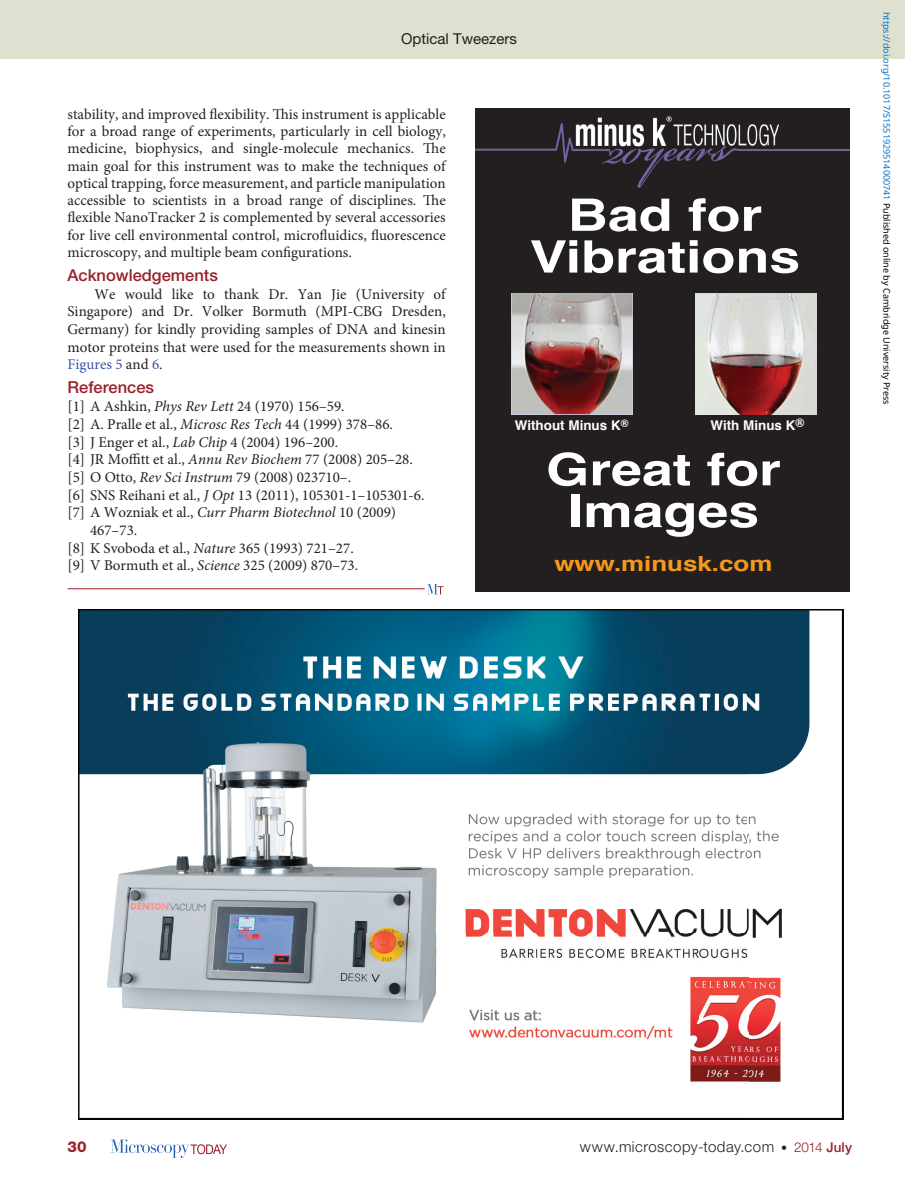
<style>
.page{position:relative;width:905px;height:1188px;background:#fff}
.page>*{position:absolute;margin:0;border:0;box-sizing:border-box;transform-origin:0 0}
.t1{font:700 44.7px/41.7px "Helvetica";color:#fff;text-align:center;scale:1.24 1}
.t2{font:700 20.85px "Helvetica";color:#f7981d;scale:1.24 1}
.pAckTitle{font:500 16.5px "Helvetica Neue LT Std";color:#98212a}
.pRefTitle{font:500 16.5px "Helvetica Neue LT Std";color:#98212a}
.pFirstpara{font:15px/17.2px "Minion Pro";color:#231f20;text-align:justify}
.pReference{font:15px/17.7px "Minion Pro";color:#231f20}
.pAckpara{font:15px/17.7px "Minion Pro";color:#231f20;text-align:justify}
.pReferenceLast{font:15px "Minion Pro";color:#231f20}
.t3{font:300 15px "Helvetica Neue LT Std";letter-spacing:.03em;color:#231f20}
.t4{font:15px "Helvetica Neue LT Std";color:#231f20}
.t5{font:800 15px "Helvetica Neue LT Std";color:#98212a}
.t6{font:700 13.5px "Helvetica";color:#fff}
.t7{font:9px "Noto Sans";color:#0172cf}
.s1{color:#3a53a3}
.s2{font-style:italic}
.s3{color:#000}
.s4{font-size:12px}
.s5{font-size:13.5px;color:#98212a}
.s6{font-weight:500;font-size:13.5px;color:#98212a}
</style>
<div class="page">
<div style="left:0;top:0;width:904px;height:58px;background:#dfe1d0"></div>
<svg style="left:111px;top:1139px;width:116px;height:19px"></svg>
<hr style="left:68px;top:588px;width:356px;height:1px;background:#98212a">
<svg style="left:427px;top:584px;width:16px;height:10px"></svg>
<img style="left:78px;top:609px;width:765px;height:510px">
<div style="left:475px;top:108px;width:374px;height:484px;background:#231f20"></div>
<img style="left:512px;top:294px;width:120px;height:120px">
<img style="left:695px;top:294px;width:121px;height:120px">
<img style="left:475px;top:116px;width:374px;height:72px">
<p class="t4" style="left:401px;top:30px;width:117px">Optical Tweezers</p>
<p class="pFirstpara" style="left:68px;top:106px;width:380px">stability, and improved flexibility. This instrument is applicable for a broad range of experiments, particularly in cell biology, medicine, biophysics, and single-molecule mechanics. The main goal for this instrument was to make the techniques of optical trapping, force measurement, and particle manipulation accessible to scientists in a broad range of disciplines. The flexible NanoTracker 2 is complemented by several accessories for live cell environmental control, microfluidics, fluorescence microscopy, and multiple beam configurations.</p>
<p class="pAckTitle" style="left:68px;top:265px;width:152px">Acknowledgements</p>
<p class="pAckpara" style="left:68px;top:285px;width:380px;text-indent:27px">We would like to thank Dr. Yan Jie (University of Singapore) and Dr. Volker Bormuth (MPI-CBG Dresden, Germany) for kindly providing samples of DNA and kinesin motor proteins that were used for the measurements shown in <span class="s1">Figures 5</span> and <span class="s1">6</span>.</p>
<p class="pRefTitle" style="left:68px;top:378px;width:88px">References</p>
<p class="pReference" style="left:68px;top:398px;width:279px">[1] A Ashkin, <span class="s2">Phys Rev Lett</span> 24 (1970) 156–59.</p>
<p class="pReference" style="left:68px;top:415px;width:327px">[2] A. Pralle et al., <span class="s2">Microsc Res Tech</span> 44 (1999) 378–86.</p>
<p class="pReference" style="left:68px;top:433px;width:272px">[3] J Enger et al., <span class="s2">Lab Chip</span> 4 (2004) 196–200.</p>
<p class="pReference" style="left:68px;top:451px;width:347px">[4] JR Moffitt et al., <span class="s2">Annu Rev Biochem</span> 77 (2008) 205–28.</p>
<p class="pReference" style="left:68px;top:468px;width:285px">[5] O Otto, <span class="s2">Rev Sci Instrum</span> 79 (2008) 023710–.</p>
<p class="pReference" style="left:68px;top:486px;width:358px">[6] SNS Reihani et al., <span class="s2">J Opt</span> 13 (2011), 105301-1–105301-6.</p>
<p class="pReference" style="left:90px;top:504px;width:307px;text-indent:-22px">[7] A Wozniak et al., <span class="s2">Curr Pharm Biotechnol</span> 10 (2009)<br>467–73.</p>
<p class="pReference" style="left:68px;top:539px;width:288px">[8] K Svoboda et al., <span class="s2">Nature</span> 365 (1993) 721–27.</p>
<p class="pReferenceLast" style="left:68px;top:556px;width:292px">[9] V Bormuth et al., <span class="s2">Science</span> 325 (2009) 870–73.</p>
<p class="t1" style="left:529px;top:195px;width:220px">Bad for<br>Vibrations</p>
<p class="t6" style="left:515px;top:414px;width:115px">Without Minus K<sup>®</sup></p>
<p class="t6" style="left:710px;top:414px;width:95px">With Minus K<sup>®</sup></p>
<p class="t1" style="left:546px;top:449px;width:191px">Great for<br>Images</p>
<p class="t2" style="left:554px;top:547px;width:177px">www.minusk.com</p>
<p class="t7" style="left:893px;top:12px;width:394px;rotate:90deg">https://doi.org/10.1017/S1551929514000741 <span class="s3">Published online by Cambridge University Press</span></p>
<p class="t5" style="left:68px;top:1138px;width:21px">30</p>
<p class="t3" style="left:580px;top:1137px;width:273px">www.microscopy-today.com <span class="s4">•</span> <span class="s5">2014</span> <span class="s6">July</span></p>
</div>
